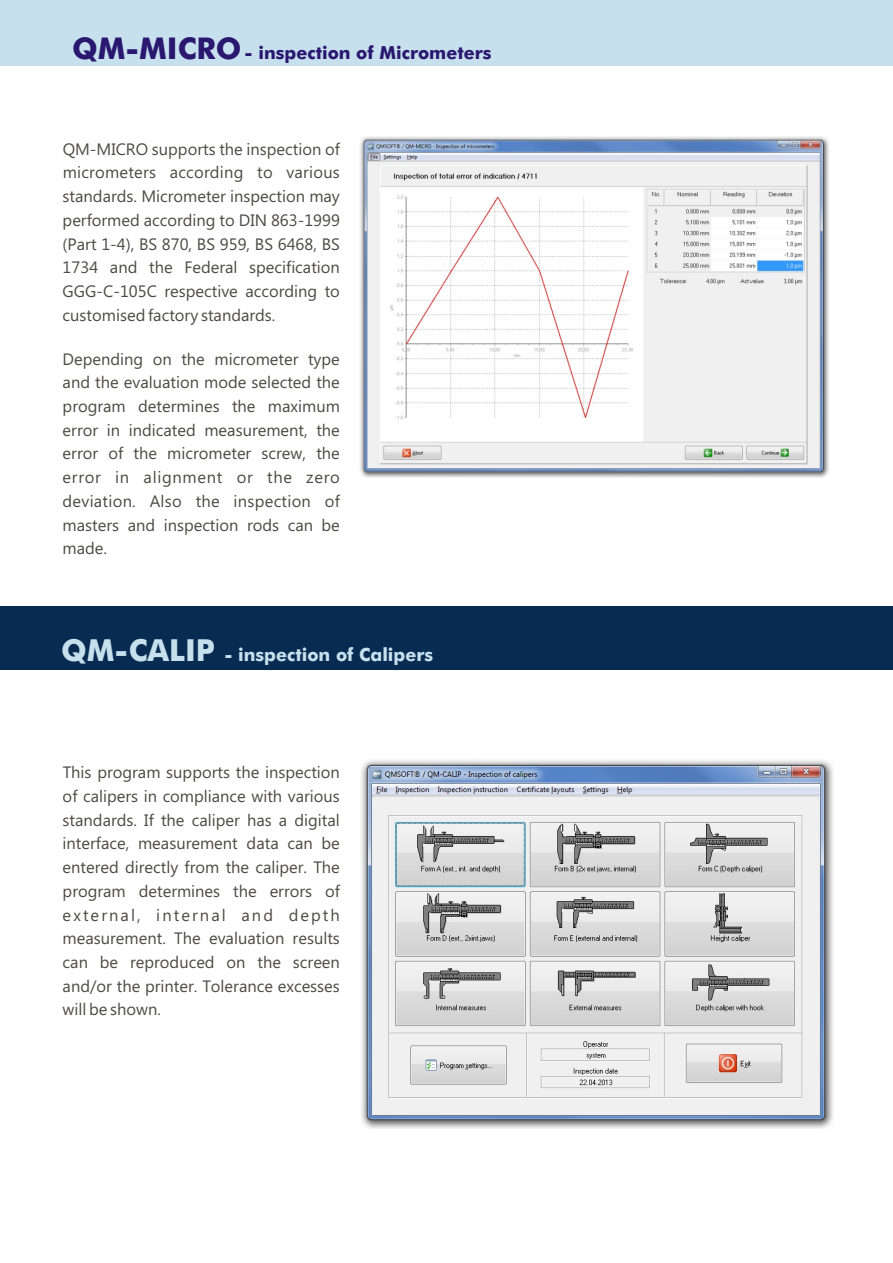
<style>
.page{position:relative;width:893px;height:1263px;background:#fff}
.page>*{position:absolute;margin:0;border:0;box-sizing:border-box;transform-origin:0 0}
.t1{font:500 18.15px "Futura BT";color:#c7e0ed}
.t2{font:500 18px "Futura BT";color:#291770}
.t3{font:16.5px/23.7px "Ebrima";color:#4d4a47;text-align:justify}
.s1{font-size:30px}
.s2{font-size:30.3px}
</style>
<div class="page">
<div style="left:0;top:606px;width:893px;height:63px;background:#082b52"></div>
<div style="left:0;top:0;width:893px;height:66px;background:#c7e0ed"></div>
<img style="left:360px;top:137px;width:469px;height:341px">
<img style="left:361px;top:760px;width:472px;height:369px">
<p class="t2" style="left:72px;top:45px;width:421px"><span class="s1">QM-MICRO</span> - inspection of Micrometers</p>
<p class="t3" style="left:63px;top:139px;width:279px">QM-MICRO supports the inspection of micrometers according to various standards. Micrometer inspection may performed according to DIN 863-1999 (Part 1-4), BS 870, BS 959, BS 6468, BS 1734 and the Federal specification GGG-C-105C respective according to customised factory standards.</p>
<p class="t3" style="left:63px;top:348px;width:279px">Depending on the micrometer type and the evaluation mode selected the program determines the maximum error in indicated measurement, the error of the micrometer screw, the error in alignment or the zero deviation. Also the inspection of masters and inspection rods can be made.</p>
<p class="t1" style="left:61px;top:647px;width:374px"><span class="s2">QM-CALIP</span> - inspection of Calipers</p>
<p class="t3" style="left:63px;top:762px;width:279px">This program supports the inspection of calipers in compliance with various standards. If the caliper has a digital interface, measurement data can be entered directly from the caliper. The program determines the errors of external, internal and depth measurement. The evaluation results can be reproduced on the screen and/or the printer. Tolerance excesses will be shown.</p>
</div>
